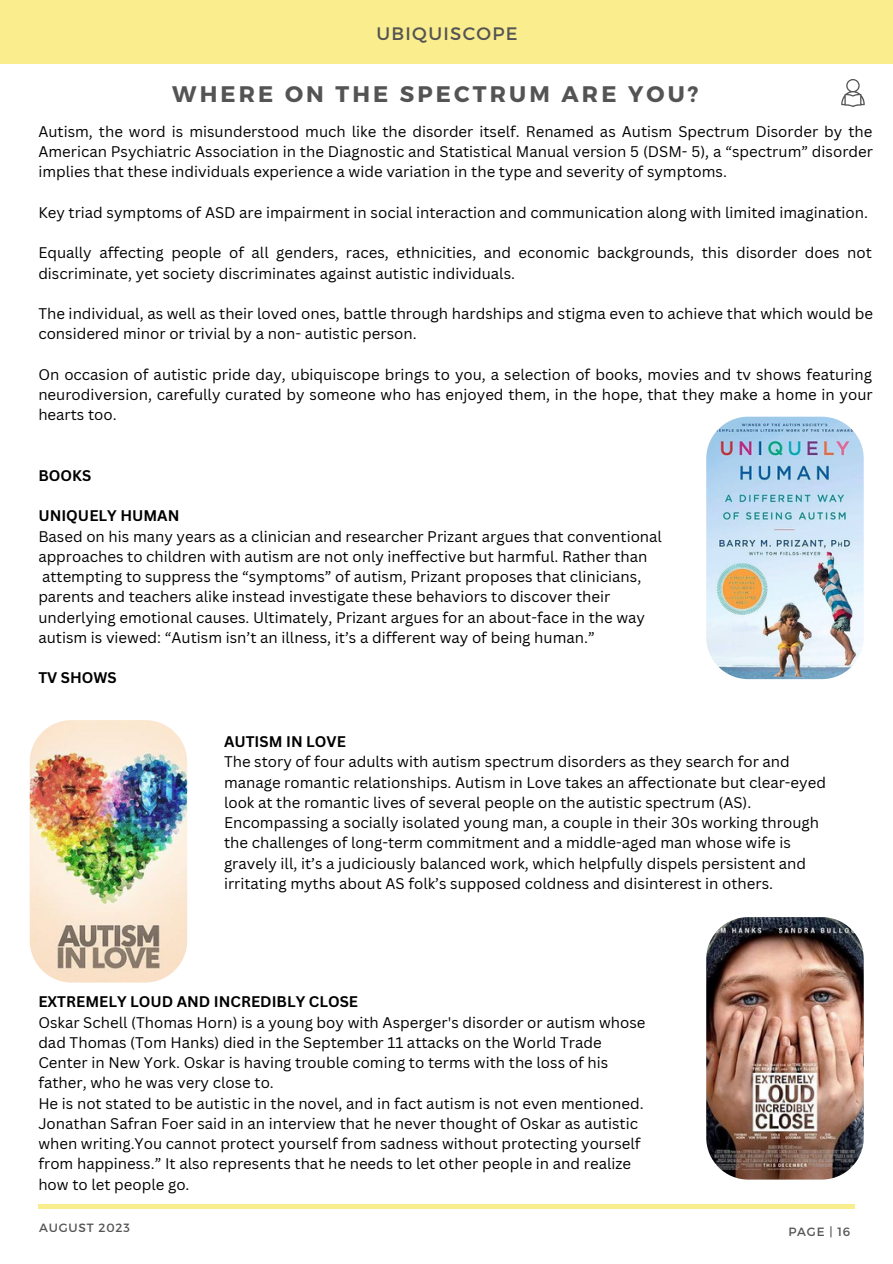
<style>
.page{position:relative;width:893px;height:1264px;background:#fff}
.page>*{position:absolute;margin:0;border:0;box-sizing:border-box;transform-origin:0 0}
.t1{font:700 22.5px "Montserrat";letter-spacing:.14em;color:#545454}
.t2{font:18px "Montserrat";letter-spacing:.07em;color:#545454}
.t3{font:15px/20.2px "Canva Sans";color:#000}
.t4{font:700 15px "Canva Sans";color:#000}
.t5{font:12px "Montserrat";letter-spacing:.07em;color:#545454}
</style>
<div class="page">
<hr style="left:38px;top:1204px;width:816px;height:4px;background:#faed8e">
<div style="left:0;top:0;width:892px;height:64px;background:#faed8e"></div>
<svg style="left:841px;top:79px;width:23px;height:28px"></svg>
<img style="left:706px;top:416px;width:157px;height:263px;border-radius:42px">
<img style="left:30px;top:720px;width:157px;height:262px;border-radius:42px">
<img style="left:706px;top:917px;width:157px;height:262px;border-radius:42px">
<p class="t2" style="left:376px;top:21px;width:142px">UBIQUISCOPE</p>
<p class="t1" style="left:172px;top:79px;width:527px">WHERE ON THE SPECTRUM ARE YOU?</p>
<p class="t3" style="left:38px;top:121px;width:836px;text-align:justify">Autism, the word is misunderstood much like the disorder itself. Renamed as Autism Spectrum Disorder by the American Psychiatric Association in the Diagnostic and Statistical Manual version 5 (DSM- 5), a “spectrum” disorder implies that these individuals experience a wide variation in the type and severity of symptoms.</p>
<p class="t3" style="left:38px;top:202px;width:831px">Key triad symptoms of ASD are impairment in social interaction and communication along with limited imagination.</p>
<p class="t3" style="left:38px;top:242px;width:835px">Equally affecting people of all genders, races, ethnicities, and economic backgrounds, this disorder does not discriminate, yet society discriminates against autistic individuals.</p>
<p class="t3" style="left:38px;top:303px;width:836px">The individual, as well as their loved ones, battle through hardships and stigma even to achieve that which would be considered minor or trivial by a non- autistic person.</p>
<p class="t3" style="left:38px;top:364px;width:835px;text-align:justify">On occasion of autistic pride day, ubiquiscope brings to you, a selection of books, movies and tv shows featuring neurodiversion, carefully curated by someone who has enjoyed them, in the hope, that they make a home in your hearts too.</p>
<p class="t4" style="left:38px;top:465px;width:54px">BOOKS</p>
<p class="t4" style="left:38px;top:505px;width:143px">UNIQUELY HUMAN</p>
<p class="t3" style="left:38px;top:525px;width:625px">Based on his many years as a clinician and researcher Prizant argues that conventional</p>
<p class="t3" style="left:38px;top:546px;width:610px">approaches to children with autism are not only ineffective but harmful. Rather than</p>
<p class="t3" style="left:42px;top:566px;width:600px">attempting to suppress the “symptoms” of autism, Prizant proposes that clinicians,</p>
<p class="t3" style="left:38px;top:586px;width:573px">parents and teachers alike instead investigate these behaviors to discover their</p>
<p class="t3" style="left:38px;top:606px;width:608px">underlying emotional causes. Ultimately, Prizant argues for an about-face in the way</p>
<p class="t3" style="left:38px;top:627px;width:558px">autism is viewed: “Autism isn’t an illness, it’s a different way of being human.”</p>
<p class="t4" style="left:38px;top:667px;width:80px">TV SHOWS</p>
<p class="t4" style="left:224px;top:731px;width:123px">AUTISM IN LOVE</p>
<p class="t3" style="left:224px;top:751px;width:603px">The story of four adults with autism spectrum disorders as they search for and manage romantic relationships. Autism in Love takes an affectionate but clear-eyed look at the romantic lives of several people on the autistic spectrum (AS).<br>Encompassing a socially isolated young man, a couple in their 30s working through the challenges of long-term commitment and a middle-aged man whose wife is gravely ill, it’s a judiciously balanced work, which helpfully dispels persistent and irritating myths about AS folk’s supposed coldness and disinterest in others.</p>
<p class="t4" style="left:38px;top:991px;width:321px">EXTREMELY LOUD AND INCREDIBLY CLOSE</p>
<p class="t3" style="left:38px;top:1011px;width:608px">Oskar Schell (Thomas Horn) is a young boy with Asperger's disorder or autism whose dad Thomas (Tom Hanks) died in the September 11 attacks on the World Trade Center in New York. Oskar is having trouble coming to terms with the loss of his father, who he was very close to.</p>
<p class="t3" style="left:38px;top:1092px;width:607px">He is not stated to be autistic in the novel, and in fact autism is not even mentioned.<br>Jonathan Safran Foer said in an interview that he never thought of Oskar as autistic when writing.You cannot protect yourself from sadness without protecting yourself from happiness.” It also represents that he needs to let other people in and realize how to let people go.</p>
<p class="t5" style="left:39px;top:1219px;width:92px">AUGUST 2023</p>
<p class="t5" style="left:788px;top:1223px;width:63px">PAGE | 16</p>
</div>
